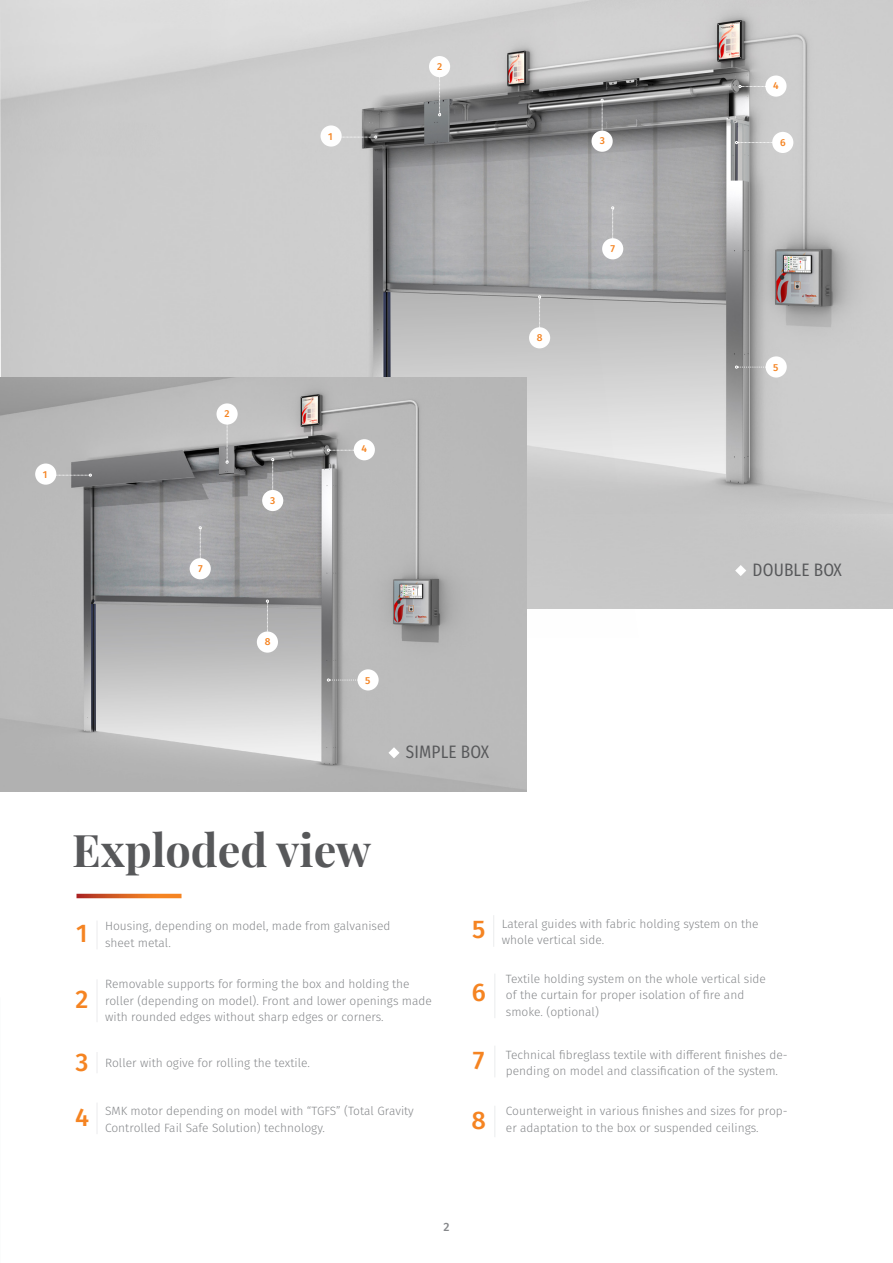
<style>
.page{position:relative;width:893px;height:1263px;background:#fff}
.page>*{position:absolute;margin:0;border:0;box-sizing:border-box;transform-origin:0 0}
.TITULOS{font:700 45px "Playfair Display";color:#57585a}
.TEXTO_10pt{font:500 25.5px "Fira Sans";color:#f58422}
.SUBTITULOS{font:18px "Fira Sans Condensed";letter-spacing:.01em;color:#57585a}
.TEXTO_8pt{font:300 12px/16.5px "Fira Sans";color:#86888b}
.t1{font:500 12px "Fira Sans";color:#86888b}
.TEXTO_10pt-2{font:500 10.2px "Fira Sans";color:#f58422}
</style>
<div class="page">
<div style="left:840px;top:0;width:53px;height:514px;background:#cdcdcd"></div>
<img style="left:0;top:0;width:840px;height:609px">
<svg style="left:77px;top:894px;width:105px;height:4px"></svg>
<img style="left:0;top:378px;width:527px;height:413px">
<div style="left:35px;top:463px;width:21px;height:22px;background:#fff;border-radius:50%"></div>
<svg style="left:56px;top:474px;width:36px;height:2px"></svg>
<div style="left:216px;top:403px;width:22px;height:22px;background:#fff;border-radius:50%"></div>
<svg style="left:226px;top:424px;width:2px;height:39px"></svg>
<div style="left:262px;top:490px;width:21px;height:21px;background:#fff;border-radius:50%"></div>
<svg style="left:271px;top:458px;width:3px;height:32px"></svg>
<div style="left:354px;top:439px;width:21px;height:21px;background:#fff;border-radius:50%"></div>
<svg style="left:327px;top:449px;width:27px;height:2px"></svg>
<div style="left:765px;top:75px;width:21px;height:22px;background:#fff;border-radius:50%"></div>
<svg style="left:739px;top:85px;width:27px;height:3px"></svg>
<div style="left:357px;top:669px;width:22px;height:21px;background:#fff;border-radius:50%"></div>
<svg style="left:327px;top:679px;width:31px;height:2px"></svg>
<div style="left:190px;top:558px;width:21px;height:21px;background:#fff;border-radius:50%"></div>
<svg style="left:199px;top:526px;width:3px;height:33px"></svg>
<div style="left:257px;top:631px;width:21px;height:22px;background:#fff;border-radius:50%"></div>
<svg style="left:266px;top:600px;width:3px;height:32px"></svg>
<svg style="left:735px;top:565px;width:11px;height:11px"></svg>
<svg style="left:388px;top:747px;width:12px;height:11px"></svg>
<hr style="left:96px;top:920px;width:2px;height:29px;background:#e3e4e6">
<hr style="left:494px;top:1045px;width:1px;height:32px;background:#e3e4e6">
<hr style="left:494px;top:1106px;width:1px;height:31px;background:#e3e4e6">
<hr style="left:96px;top:979px;width:2px;height:43px;background:#e3e4e6">
<hr style="left:96px;top:1052px;width:2px;height:21px;background:#e3e4e6">
<hr style="left:96px;top:1102px;width:2px;height:32px;background:#e3e4e6">
<hr style="left:493px;top:915px;width:1px;height:32px;background:#e3e4e6">
<hr style="left:494px;top:973px;width:1px;height:45px;background:#e3e4e6">
<p class="TEXTO_10pt-2" style="left:328px;top:128px;width:6px">1</p>
<p class="TEXTO_10pt-2" style="left:437px;top:58px;width:7px">2</p>
<p class="TEXTO_10pt-2" style="left:437px;top:62px;width:7px">2</p>
<p class="TEXTO_10pt-2" style="left:773px;top:77px;width:7px">4</p>
<p class="TEXTO_10pt-2" style="left:600px;top:133px;width:7px">3</p>
<p class="TEXTO_10pt-2" style="left:780px;top:134px;width:7px">6</p>
<p class="TEXTO_10pt-2" style="left:611px;top:240px;width:6px">7</p>
<p class="TEXTO_10pt-2" style="left:43px;top:466px;width:6px">1</p>
<p class="TEXTO_10pt-2" style="left:225px;top:406px;width:7px">2</p>
<p class="TEXTO_10pt-2" style="left:198px;top:560px;width:6px">7</p>
<p class="TEXTO_10pt-2" style="left:270px;top:492px;width:7px">3</p>
<p class="TEXTO_10pt-2" style="left:265px;top:633px;width:7px">8</p>
<p class="TEXTO_10pt-2" style="left:361px;top:441px;width:7px">4</p>
<p class="TEXTO_10pt-2" style="left:537px;top:329px;width:7px">8</p>
<p class="TEXTO_10pt-2" style="left:365px;top:672px;width:7px">5</p>
<p class="SUBTITULOS" style="left:406px;top:735px;width:85px">SIMPLE BOX</p>
<p class="TEXTO_10pt-2" style="left:773px;top:359px;width:7px">5</p>
<p class="SUBTITULOS" style="left:752px;top:553px;width:91px">DOUBLE BOX</p>
<p class="TITULOS" style="left:72px;top:814px;width:301px">Exploded view</p>
<p class="TEXTO_10pt" style="left:76px;top:912px;width:13px">1</p>
<p class="TEXTO_10pt" style="left:76px;top:978px;width:14px">2</p>
<p class="TEXTO_10pt" style="left:76px;top:1042px;width:15px">3</p>
<p class="TEXTO_10pt" style="left:75px;top:1097px;width:16px">4</p>
<p class="TEXTO_8pt" style="left:105px;top:917px;width:287px">Housing, depending on model, made from galvanised sheet metal.</p>
<p class="TEXTO_8pt" style="left:105px;top:976px;width:328px">Removable supports for forming the box and holding the roller (depending on model). Front and lower openings made with rounded edges without sharp edges or corners.</p>
<p class="TEXTO_8pt" style="left:105px;top:1054px;width:206px">Roller with ogive for rolling the textile.</p>
<p class="TEXTO_8pt" style="left:105px;top:1103px;width:310px">SMK motor depending on model with “TGFS” (Total Gravity<br>Controlled Fail Safe Solution) technology.</p>
<p class="TEXTO_10pt" style="left:472px;top:908px;width:15px">5</p>
<p class="TEXTO_10pt" style="left:472px;top:971px;width:16px">6</p>
<p class="TEXTO_10pt" style="left:473px;top:1040px;width:13px">7</p>
<p class="TEXTO_10pt" style="left:471px;top:1100px;width:16px">8</p>
<p class="TEXTO_8pt" style="left:502px;top:915px;width:258px">Lateral guides with fabric holding system on the whole vertical side.</p>
<p class="TEXTO_8pt" style="left:506px;top:970px;width:261px">Textile holding system on the whole vertical side of the curtain for proper isolation of fire and smoke. (optional)</p>
<p class="TEXTO_8pt" style="left:506px;top:1046px;width:283px">Technical fibreglass textile with different finishes de&shy;pending on model and classification of the system.</p>
<p class="TEXTO_8pt" style="left:506px;top:1103px;width:283px">Counterweight in various finishes and sizes for prop&shy;er adaptation to the box or suspended ceilings.</p>
<p class="t1" style="left:443px;top:1217px;width:8px">2</p>
</div>
